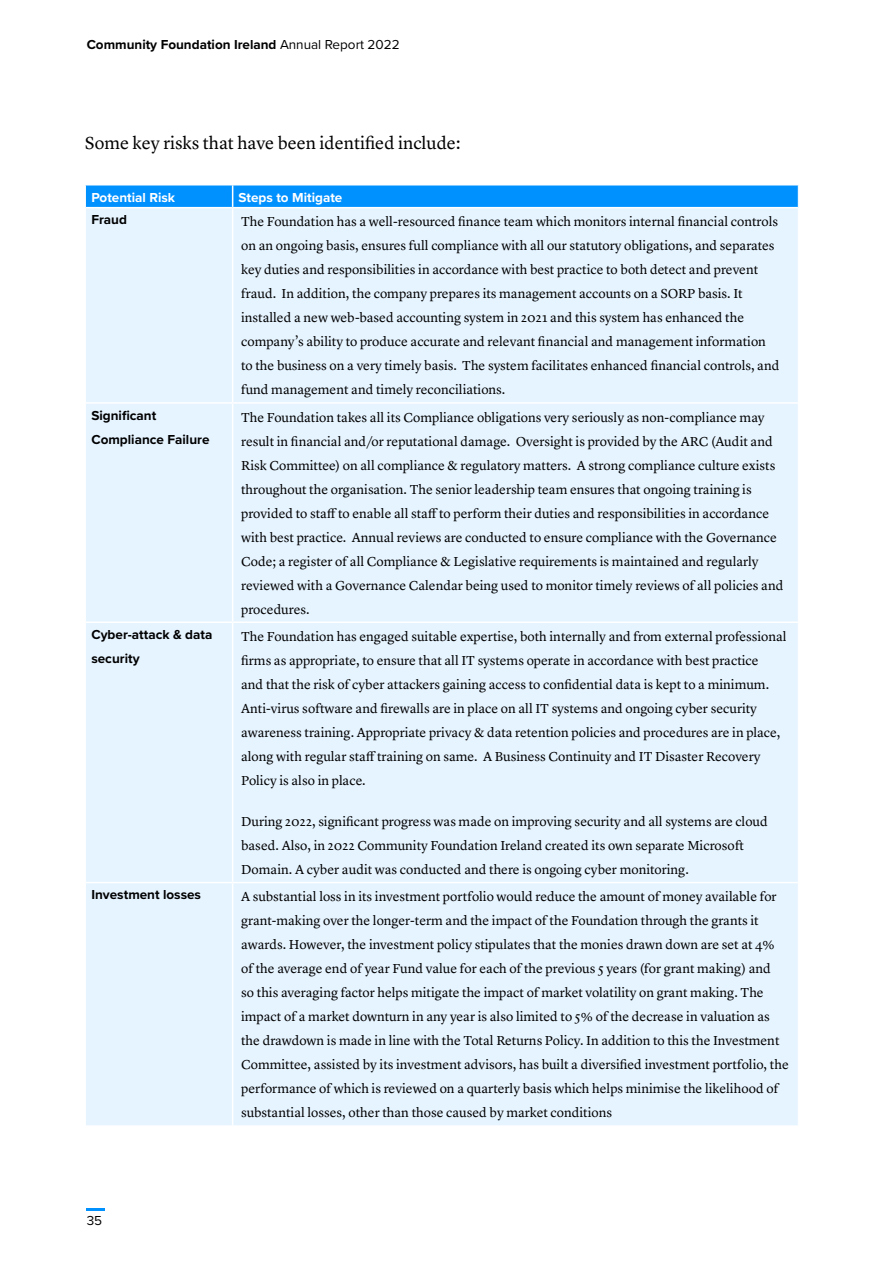
<style>
.page{position:relative;width:893px;height:1263px;background:#fff}
.page>*{position:absolute;margin:0;border:0;box-sizing:border-box;transform-origin:0 0}
.t1{font:18px "Lyon Text";color:#000}
.t2{font:13.5px/24px "Lyon Text";color:#000}
.t3{font:700 13.5px/24px "Proxima Nova";color:#000}
.t4{font:700 13.5px "Proxima Nova";color:#fff}
.t5{font:13.5px "Proxima Nova";color:#000}
.s1{font-weight:400}
</style>
<div class="page">
<hr style="left:87px;top:1208px;width:18px;height:3px;background:#0091ff">
<div style="left:86px;top:208px;width:712px;height:917px;background:#e6f4ff"></div>
<svg style="left:85px;top:185px;width:714px;height:23px;background:#0894ff"></svg>
<hr style="left:86px;top:207px;width:147px;height:1px;background:#fff">
<hr style="left:233px;top:207px;width:565px;height:1px;background:#fff">
<hr style="left:232px;top:208px;width:1px;height:194px;background:#fff">
<hr style="left:86px;top:402px;width:147px;height:2px;background:#fff">
<hr style="left:233px;top:402px;width:565px;height:2px;background:#fff">
<hr style="left:232px;top:404px;width:1px;height:217px;background:#fff">
<hr style="left:86px;top:621px;width:147px;height:2px;background:#fff">
<hr style="left:233px;top:621px;width:565px;height:2px;background:#fff">
<hr style="left:232px;top:623px;width:1px;height:259px;background:#fff">
<hr style="left:86px;top:882px;width:147px;height:1px;background:#fff">
<hr style="left:233px;top:882px;width:565px;height:1px;background:#fff">
<hr style="left:232px;top:883px;width:1px;height:242px;background:#fff">
<p class="t3" style="left:87px;top:32px;width:314px">Community Foundation Ireland <span class="s1">Annual Report 2022</span></p>
<h1 class="t1" style="left:85px;top:129px;width:377px">Some key risks that have been identified include:</h1>
<p class="t4" style="left:91px;top:187px;width:85px">Potential Risk</p>
<p class="t4" style="left:239px;top:187px;width:105px">Steps to Mitigate</p>
<p class="t3" style="left:91px;top:208px;width:37px">Fraud</p>
<p class="t2" style="left:241px;top:209px;width:540px">The Foundation has a well-resourced finance team which monitors internal financial controls on an ongoing basis, ensures full compliance with all our statutory obligations, and separates key duties and responsibilities in accordance with best practice to both detect and prevent fraud. In addition, the company prepares its management accounts on a SORP basis. It installed a new web-based accounting system in 2021 and this system has enhanced the company’s ability to produce accurate and relevant financial and management information to the business on a very timely basis. The system facilitates enhanced financial controls, and fund management and timely reconciliations.</p>
<p class="t3" style="left:91px;top:403px;width:120px">Significant<br>Compliance Failure</p>
<p class="t2" style="left:241px;top:404px;width:544px">The Foundation takes all its Compliance obligations very seriously as non-compliance may result in financial and/or reputational damage. Oversight is provided by the ARC (Audit and Risk Committee) on all compliance &amp; regulatory matters. A strong compliance culture exists throughout the organisation. The senior leadership team ensures that ongoing training is provided to staff to enable all staff to perform their duties and responsibilities in accordance with best practice. Annual reviews are conducted to ensure compliance with the Governance Code; a register of all Compliance &amp; Legislative requirements is maintained and regularly reviewed with a Governance Calendar being used to monitor timely reviews of all policies and procedures.</p>
<p class="t3" style="left:91px;top:622px;width:123px">Cyber-attack &amp; data security</p>
<p class="t2" style="left:241px;top:623px;width:547px">The Foundation has engaged suitable expertise, both internally and from external professional firms as appropriate, to ensure that all IT systems operate in accordance with best practice<br>and that the risk of cyber attackers gaining access to confidential data is kept to a minimum.<br>Anti-virus software and firewalls are in place on all IT systems and ongoing cyber security awareness training. Appropriate privacy &amp; data retention policies and procedures are in place, along with regular staff training on same. A Business Continuity and IT Disaster Recovery Policy is also in place.</p>
<p class="t2" style="left:241px;top:808px;width:528px">During 2022, significant progress was made on improving security and all systems are cloud based. Also, in 2022 Community Foundation Ireland created its own separate Microsoft<br>Domain. A cyber audit was conducted and there is ongoing cyber monitoring.</p>
<p class="t3" style="left:91px;top:882px;width:111px">Investment losses</p>
<p class="t2" style="left:241px;top:884px;width:549px">A substantial loss in its investment portfolio would reduce the amount of money available for grant-making over the longer-term and the impact of the Foundation through the grants it awards. However, the investment policy stipulates that the monies drawn down are set at 4% of the average end of year Fund value for each of the previous 5 years (for grant making) and<br>so this averaging factor helps mitigate the impact of market volatility on grant making. The impact of a market downturn in any year is also limited to 5% of the decrease in valuation as the drawdown is made in line with the Total Returns Policy. In addition to this the Investment Committee, assisted by its investment advisors, has built a diversified investment portfolio, the performance of which is reviewed on a quarterly basis which helps minimise the likelihood of substantial losses, other than those caused by market conditions</p>
<p class="t5" style="left:87px;top:1210px;width:17px">35</p>
</div>
